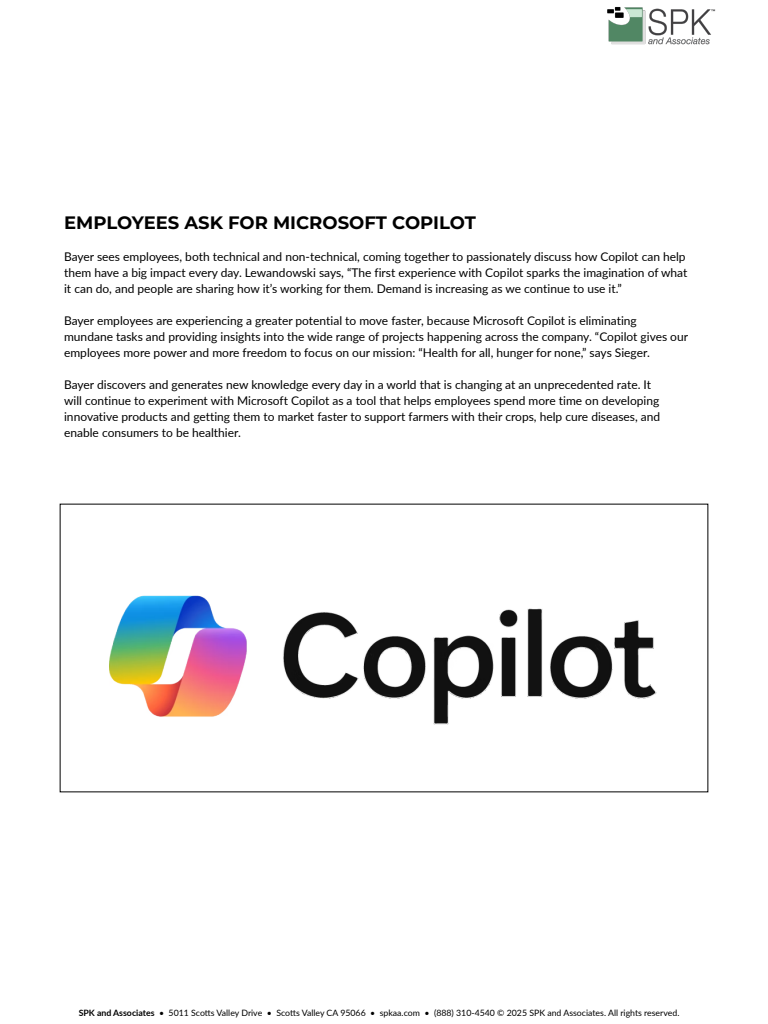
<style>
.page{position:relative;width:768px;height:1024px;background:#fff}
.page>*{position:absolute;margin:0;border:0;box-sizing:border-box;transform-origin:0 0}
.t1{font:700 18px "Montserrat";color:#000}
.t2{font:12px/16px "Lato";color:#000}
.t3{font:8.8px "Lato";color:#000}
.s1{font-weight:700}
</style>
<div class="page">
<img style="left:109px;top:595px;width:548px;height:130px">
<img style="left:607px;top:7px;width:109px;height:38px">
<h1 class="t1" style="left:64px;top:210px;width:413px">EMPLOYEES ASK FOR MICROSOFT COPILOT</h1>
<p class="t2" style="left:64px;top:249px;width:625px">Bayer sees employees, both technical and non-technical, coming together to passionately discuss how Copilot can help them have a big impact every day. Lewandowski says, “The first experience with Copilot sparks the imagination of what it can do, and people are sharing how it’s working for them. Demand is increasing as we continue to use it.”</p>
<p class="t2" style="left:64px;top:313px;width:626px">Bayer employees are experiencing a greater potential to move faster, because Microsoft Copilot is eliminating mundane tasks and providing insights into the wide range of projects happening across the company. “Copilot gives our employees more power and more freedom to focus on our mission: “Health for all, hunger for none,” says Sieger.</p>
<p class="t2" style="left:64px;top:377px;width:598px">Bayer discovers and generates new knowledge every day in a world that is changing at an unprecedented rate. It will continue to experiment with Microsoft Copilot as a tool that helps employees spend more time on developing innovative products and getting them to market faster to support farmers with their crops, help cure diseases, and enable consumers to be healthier.</p>
<p class="t3" style="left:79px;top:1006px;width:602px"><span class="s1">SPK and Associates</span> • 5011 Scotts Valley Drive • Scotts Valley CA 95066 • spkaa.com • (888) 310-4540 © 2025 SPK and Associates. All rights reserved.</p>
</div>
